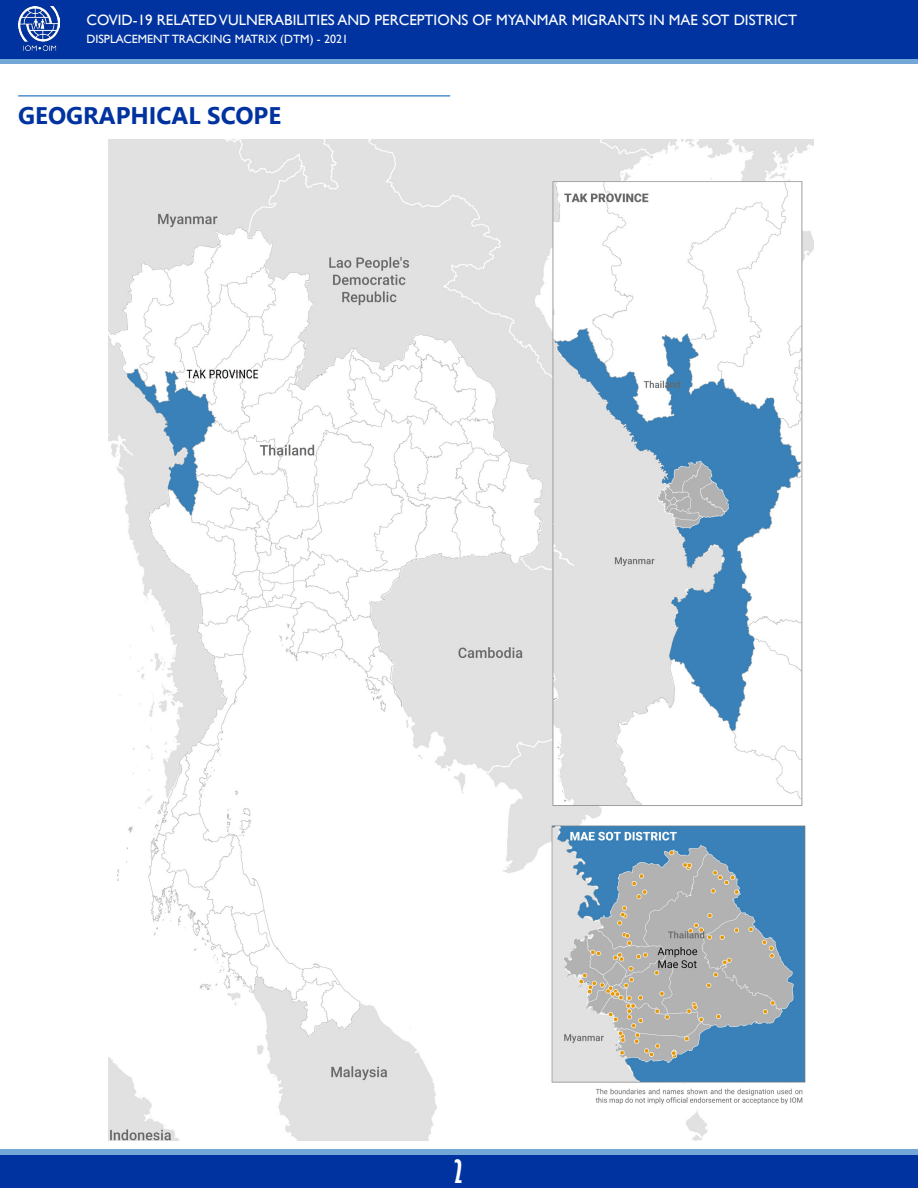
<style>
.page{position:relative;width:918px;height:1188px;background:#fff}
.page>*{position:absolute;margin:0;border:0;box-sizing:border-box;transform-origin:0 0}
.t1{font:700 extra-condensed 30px "Gill Sans";color:#fff}
.t2{font:700 24px "Nirmala UI";color:#0033a0}
.Book_name{font:15px "Gill Sans";color:#fff}
.Book_name-2{font:12px "Gill Sans";color:#fff}
</style>
<div class="page">
<div style="left:0;top:1155px;width:918px;height:33px;background:#0033a0"></div>
<div style="left:0;top:1149px;width:918px;height:6px;background:#73a7d7"></div>
<div style="left:0;top:58px;width:918px;height:6px;background:#73a7d7"></div>
<div style="left:0;top:0;width:918px;height:58px;background:#0033a0"></div>
<hr style="left:18px;top:95px;width:432px;height:2px;background:#5091cd">
<img style="left:18px;top:6px;width:41px;height:45px">
<img style="left:108px;top:140px;width:706px;height:1000px">
<p class="Book_name" style="left:86px;top:11px;width:712px">COVID-19 RELATED VULNERABILITIES AND PERCEPTIONS OF MYANMAR MIGRANTS IN MAE SOT DISTRICT</p>
<p class="Book_name-2" style="left:86px;top:32px;width:263px">DISPLACEMENT TRACKING MATRIX (DTM) - 2021</p>
<p class="t2" style="left:18px;top:97px;width:264px">GEOGRAPHICAL SCOPE</p>
<p class="t1" style="left:454px;top:1153px;width:9px">2</p>
</div>
